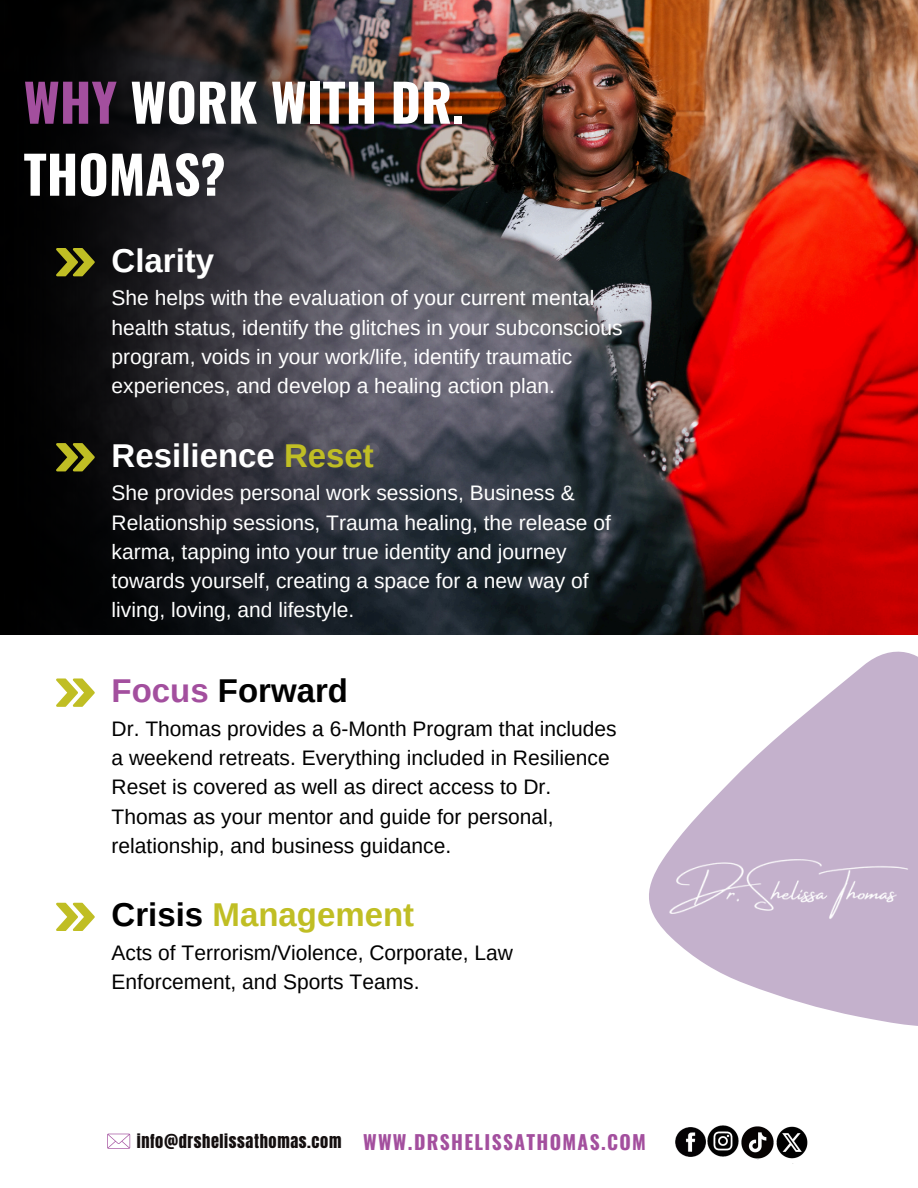
<style>
.page{position:relative;width:918px;height:1188px;background:#fff}
.page>*{position:absolute;margin:0;border:0;box-sizing:border-box;transform-origin:0 0}
.t1{font:700 51.9px/72px "Oswald";color:#fff}
.t2{font:700 33px "Arimo";color:#fff}
.t3{font:700 33px "Arimo";color:#c0be24}
.t4{font:700 33px "Arimo";color:#000}
.t5{font:21px/29.2px "Arimo";color:#fff}
.t6{font:21px/29.2px "Arimo";color:#000}
.t7{font:700 19.5px "Oswald";letter-spacing:.07em;color:#a34f9e}
.t8{font:16.35px "Anton";letter-spacing:.035em;color:#140f0f}
.s1{color:#a34f9e}
.s2{color:#c0be24}
.s3{color:#000}
</style>
<div class="page">
<img style="left:499px;top:0;width:419px;height:634px">
<img style="left:0;top:0;width:499px;height:635px">
<svg style="left:56px;top:248px;width:39px;height:28px"></svg>
<svg style="left:56px;top:443px;width:39px;height:28px"></svg>
<svg style="left:56px;top:678px;width:39px;height:29px"></svg>
<svg style="left:56px;top:903px;width:39px;height:28px"></svg>
<svg style="left:107px;top:1134px;width:23px;height:14px"></svg>
<svg style="left:587px;top:630px;width:331px;height:511px"></svg>
<img style="left:587px;top:840px;width:331px;height:93px">
<img style="left:746px;top:1126px;width:27px;height:33px">
<img style="left:701px;top:1119px;width:45px;height:38px">
<img style="left:676px;top:1127px;width:29px;height:29px">
<img style="left:773px;top:1124px;width:37px;height:35px">
<p class="t1" style="left:24px;top:64px;width:443px"><span class="s1">WHY</span> WORK WITH DR.<br>THOMAS?</p>
<p class="t2" style="left:112px;top:242px;width:104px">Clarity</p>
<p class="t5" style="left:112px;top:283px;width:513px">She helps with the evaluation of your current mental health status, identify the glitches in your subconscious program, voids in your work/life, identify traumatic experiences, and develop a healing action plan.</p>
<p class="t2" style="left:112px;top:437px;width:264px">Resilience <span class="s2">Reset</span></p>
<p class="t5" style="left:112px;top:479px;width:501px">She provides personal work sessions, Business &amp; Relationship sessions, Trauma healing, the release of karma, tapping into your true identity and journey towards yourself, creating a space for a new way of living, loving, and lifestyle.</p>
<h3 class="t4" style="left:112px;top:672px;width:238px"><span class="s1">Focus</span> Forward</h3>
<h3 class="t6" style="left:112px;top:714px;width:507px">Dr. Thomas provides a 6-Month Program that includes a weekend retreats. Everything included in Resilience Reset is covered as well as direct access to Dr.<br>Thomas as your mentor and guide for personal, relationship, and business guidance.</h3>
<h3 class="t3" style="left:112px;top:896px;width:304px"><span class="s3">Crisis</span> Management</h3>
<h3 class="t6" style="left:112px;top:938px;width:403px">Acts of Terrorism/Violence, Corporate, Law<br>Enforcement, and Sports Teams.</h3>
<p class="t8" style="left:137px;top:1129px;width:206px">info@drshelissathomas.com</p>
<h3 class="t7" style="left:363px;top:1127px;width:284px">WWW.DRSHELISSATHOMAS.COM</h3>
</div>
